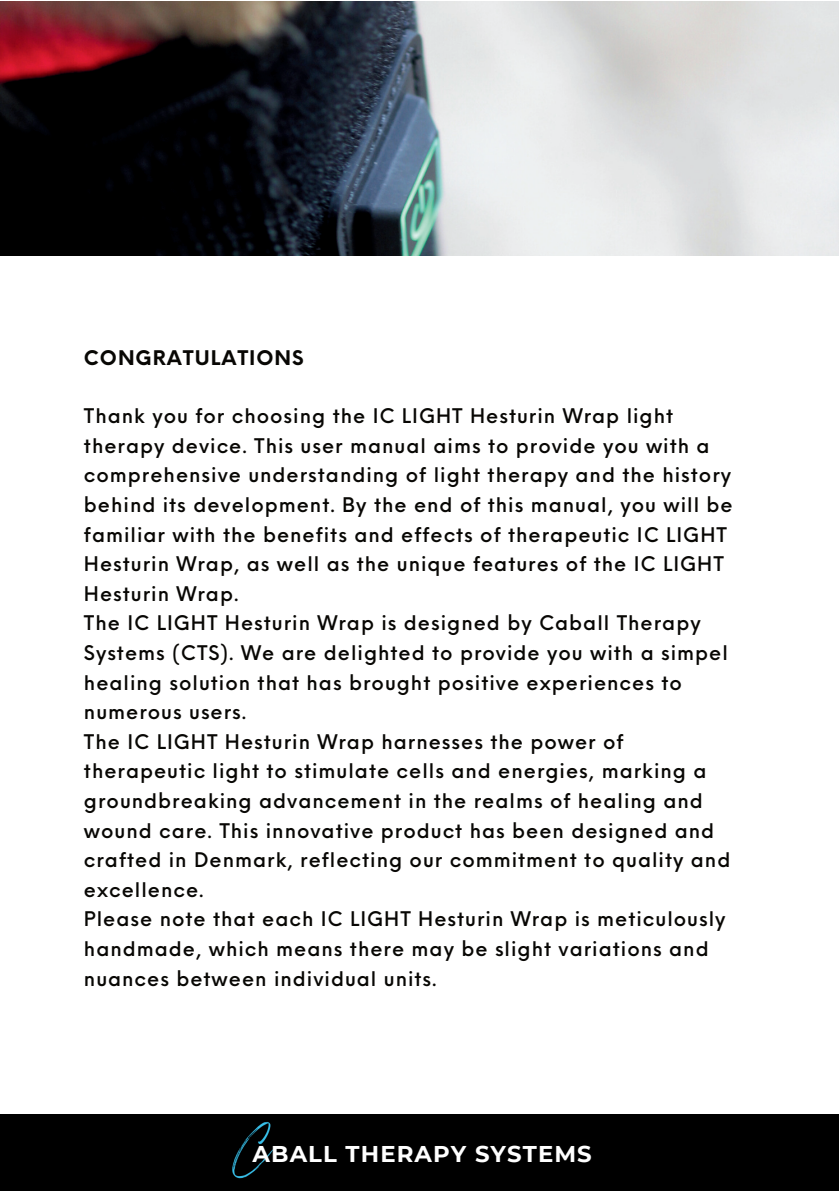
<style>
.page{position:relative;width:839px;height:1191px;background:#fff}
.page>*{position:absolute;margin:0;border:0;box-sizing:border-box;transform-origin:0 0}
.t1{font:700 22.8px "Montserrat";letter-spacing:.05em;color:#fff}
.t2{font:500 19.8px/29.6px "Neue Einstellung";letter-spacing:.05em;color:#080704}
.t3{font:700 19.8px "Neue Einstellung";letter-spacing:.05em;color:#080704}
</style>
<div class="page">
<img style="left:0;top:2px;width:838px;height:253px">
<div style="left:0;top:1114px;width:838px;height:77px;background:#000"></div>
<img style="left:232px;top:1122px;width:44px;height:57px">
<p class="t3" style="left:84px;top:340px;width:221px">CONGRATULATIONS</p>
<p class="t2" style="left:84px;top:399px;width:650px">Thank you for choosing the IC LIGHT Hesturin Wrap light therapy device. This user manual aims to provide you with a comprehensive understanding of light therapy and the history behind its development. By the end of this manual, you will be familiar with the benefits and effects of therapeutic IC LIGHT Hesturin Wrap, as well as the unique features of the IC LIGHT Hesturin Wrap.<br>The IC LIGHT Hesturin Wrap is designed by Caball Therapy Systems (CTS). We are delighted to provide you with a simpel healing solution that has brought positive experiences to numerous users.<br>The IC LIGHT Hesturin Wrap harnesses the power of therapeutic light to stimulate cells and energies, marking a groundbreaking advancement in the realms of healing and wound care. This innovative product has been designed and crafted in Denmark, reflecting our commitment to quality and excellence.<br>Please note that each IC LIGHT Hesturin Wrap is meticulously handmade, which means there may be slight variations and nuances between individual units.</p>
<p class="t1" style="left:252px;top:1138px;width:340px">ABALL THERAPY SYSTEMS</p>
</div>
